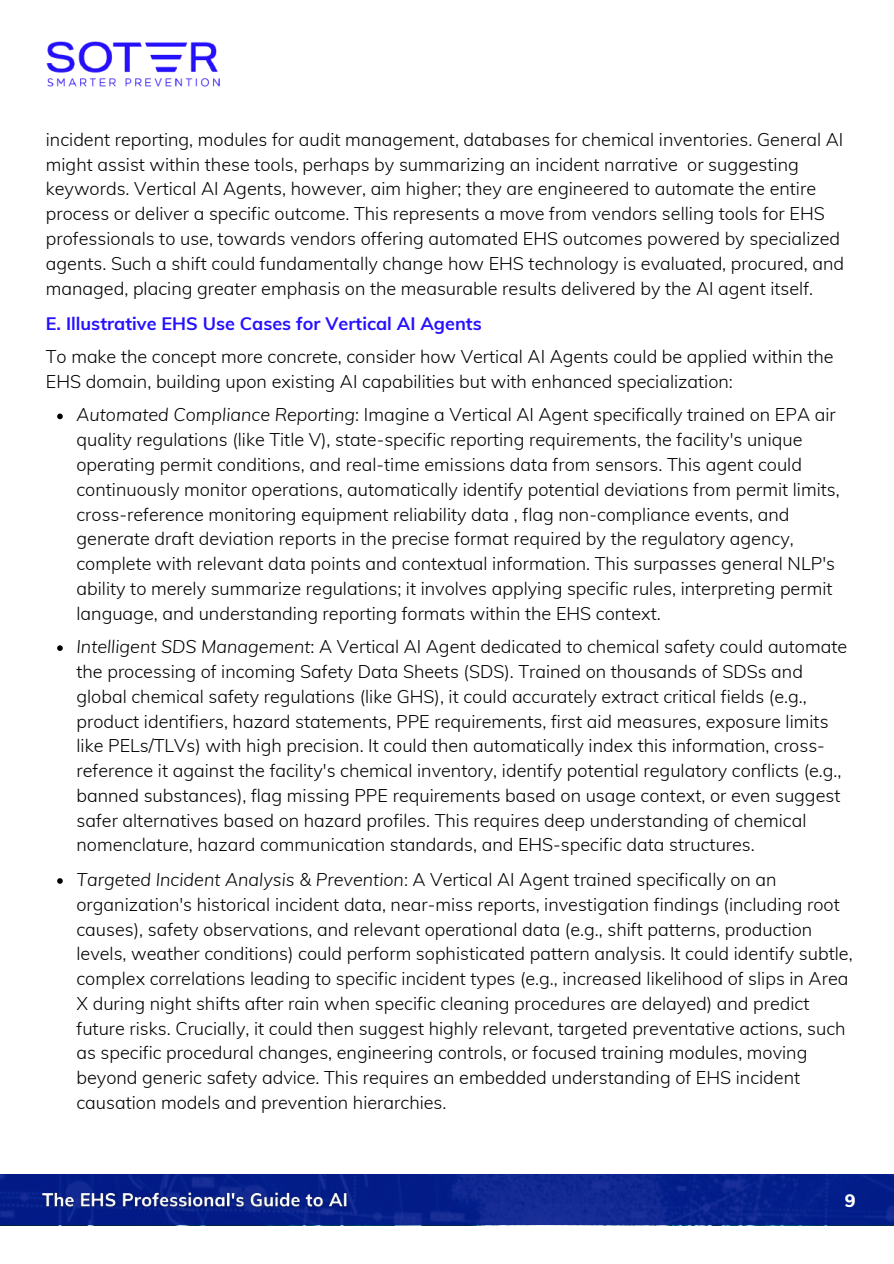
<style>
.page{position:relative;width:894px;height:1264px;background:#fff}
.page>*{position:absolute;margin:0;border:0;box-sizing:border-box;transform-origin:0 0}
.t1{font:300 18px/24.8px "Mulish";color:#000}
.t2{font:700 18px "Mulish";color:#2610ff}
.t3{font:800 18px "Mulish";color:#fff}
.s1{font-style:italic}
</style>
<div class="page">
<img style="left:46px;top:41px;width:174px;height:46px">
<svg style="left:0;top:1174px;width:893px;height:51px;background:#08218c"></svg>
<img style="left:38px;top:1187px;width:314px;height:26px">
<svg style="left:57px;top:413px;width:6px;height:6px"></svg>
<svg style="left:57px;top:645px;width:6px;height:6px"></svg>
<svg style="left:57px;top:878px;width:6px;height:5px"></svg>
<p class="t1" style="left:46px;top:127px;width:799px">incident reporting, modules for audit management, databases for chemical inventories. General AI might assist within these tools, perhaps by summarizing an incident narrative or suggesting keywords. Vertical AI Agents, however, aim higher; they are engineered to automate the entire process or deliver a specific outcome. This represents a move from vendors selling tools for EHS professionals to use, towards vendors offering automated EHS outcomes powered by specialized agents. Such a shift could fundamentally change how EHS technology is evaluated, procured, and managed, placing greater emphasis on the measurable results delivered by the AI agent itself.</p>
<p class="t2" style="left:46px;top:311px;width:437px">E. Illustrative EHS Use Cases for Vertical AI Agents</p>
<p class="t1" style="left:46px;top:344px;width:789px">To make the concept more concrete, consider how Vertical AI Agents could be applied within the<br>EHS domain, building upon existing AI capabilities but with enhanced specialization:</p>
<p class="t1" style="left:76px;top:402px;width:764px"><span class="s1">Automated Compliance Reporting</span>: Imagine a Vertical AI Agent specifically trained on EPA air quality regulations (like Title V), state-specific reporting requirements, the facility's unique operating permit conditions, and real-time emissions data from sensors. This agent could continuously monitor operations, automatically identify potential deviations from permit limits, cross-reference monitoring equipment reliability data , flag non-compliance events, and generate draft deviation reports in the precise format required by the regulatory agency, complete with relevant data points and contextual information. This surpasses general NLP's ability to merely summarize regulations; it involves applying specific rules, interpreting permit language, and understanding reporting formats within the EHS context.</p>
<p class="t1" style="left:76px;top:634px;width:772px"><span class="s1">Intelligent SDS Management</span>: A Vertical AI Agent dedicated to chemical safety could automate the processing of incoming Safety Data Sheets (SDS). Trained on thousands of SDSs and global chemical safety regulations (like GHS), it could accurately extract critical fields (e.g., product identifiers, hazard statements, PPE requirements, first aid measures, exposure limits like PELs/TLVs) with high precision. It could then automatically index this information, cross&shy;reference it against the facility's chemical inventory, identify potential regulatory conflicts (e.g., banned substances), flag missing PPE requirements based on usage context, or even suggest safer alternatives based on hazard profiles. This requires deep understanding of chemical nomenclature, hazard communication standards, and EHS-specific data structures.</p>
<p class="t1" style="left:76px;top:866px;width:777px"><span class="s1">Targeted Incident Analysis &amp; Prevention</span>: A Vertical AI Agent trained specifically on an organization's historical incident data, near-miss reports, investigation findings (including root causes), safety observations, and relevant operational data (e.g., shift patterns, production levels, weather conditions) could perform sophisticated pattern analysis. It could identify subtle, complex correlations leading to specific incident types (e.g., increased likelihood of slips in Area X during night shifts after rain when specific cleaning procedures are delayed) and predict future risks. Crucially, it could then suggest highly relevant, targeted preventative actions, such as specific procedural changes, engineering controls, or focused training modules, moving beyond generic safety advice. This requires an embedded understanding of EHS incident causation models and prevention hierarchies.</p>
<p class="t3" style="left:844px;top:1188px;width:12px">9</p>
</div>
